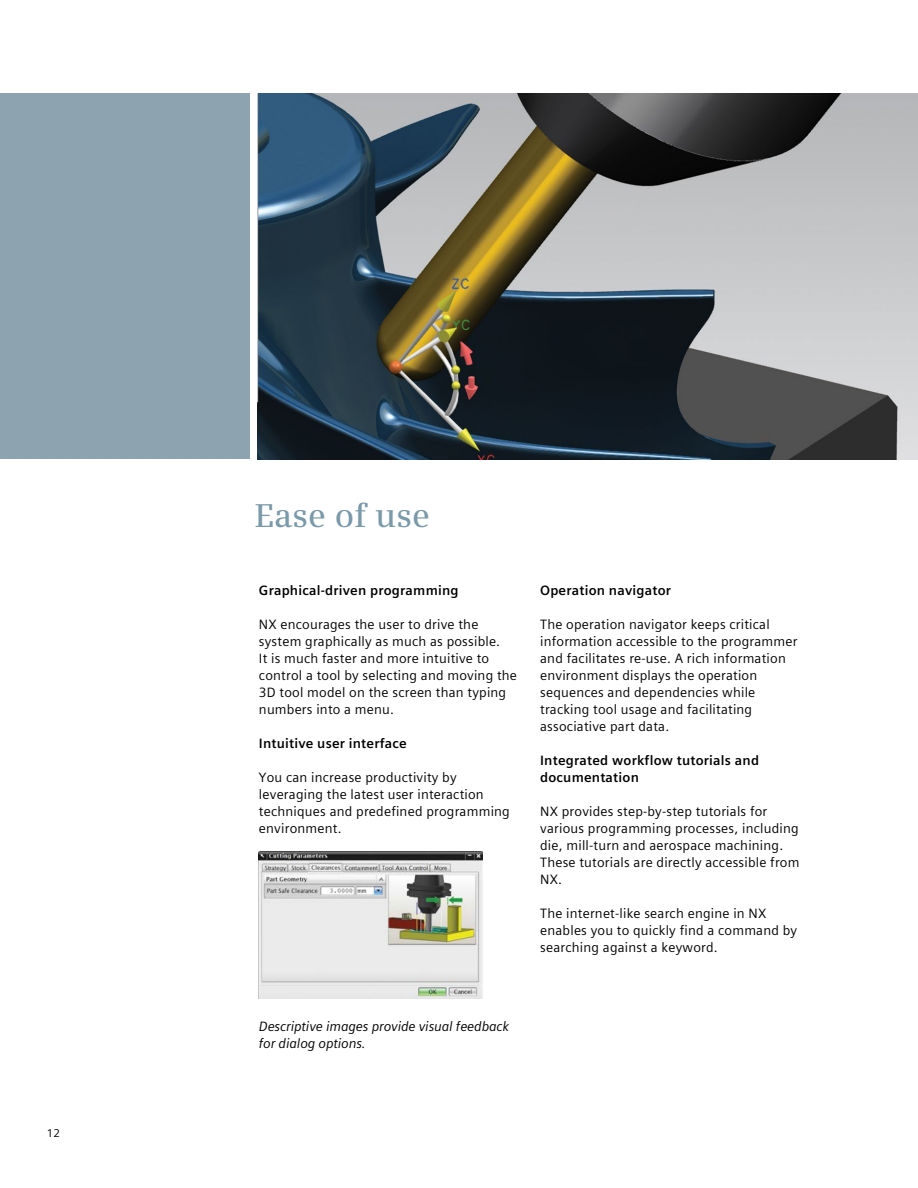
<style>
.page{position:relative;width:918px;height:1188px;background:#fff}
.page>*{position:absolute;margin:0;border:0;box-sizing:border-box;transform-origin:0 0}
._01__Headline__22pt{font:600 33px "Siemens Serif";letter-spacing:.005em;color:#7b9aa9}
._03__Copy_Roman__9pt{font:13.5px/17px "Siemens Sans Global";letter-spacing:.015em;color:#000}
._02__Subhead___9pt_0{font:700 13.5px/17px "Siemens Sans Global";letter-spacing:.015em;color:#000}
.t1{font:italic 13.5px/17px "Siemens Sans Global";letter-spacing:-.01em;color:#000}
.t2{font:11.25px "Siemens Sans Global";color:#000}
</style>
<div class="page">
<img style="left:258px;top:93px;width:660px;height:366px">
<img style="left:259px;top:851px;width:223px;height:147px">
<div style="left:0;top:93px;width:249px;height:366px;background:#8da3b0"></div>
<p class="t2" style="left:47px;top:1124px;width:15px">12</p>
<p class="_01__Headline__22pt" style="left:255px;top:496px;width:177px">Ease of use</p>
<p class="_02__Subhead___9pt_0" style="left:259px;top:582px;width:201px">Graphical-driven programming</p>
<p class="_03__Copy_Roman__9pt" style="left:259px;top:616px;width:260px">NX encourages the user to drive the system graphically as much as possible.<br>It is much faster and more intuitive to control a tool by selecting and moving the 3D tool model on the screen than typing numbers into a menu.</p>
<p class="_02__Subhead___9pt_0" style="left:259px;top:735px;width:150px">Intuitive user interface</p>
<p class="_03__Copy_Roman__9pt" style="left:259px;top:769px;width:199px">You can increase productivity by</p>
<p class="_03__Copy_Roman__9pt" style="left:259px;top:786px;width:226px">leveraging the latest user interaction</p>
<p class="_03__Copy_Roman__9pt" style="left:259px;top:803px;width:252px">techniques and predefined programming environment.</p>
<p class="_02__Subhead___9pt_0" style="left:540px;top:582px;width:132px">Operation navigator</p>
<p class="_03__Copy_Roman__9pt" style="left:540px;top:616px;width:259px">The operation navigator keeps critical information accessible to the programmer and facilitates re-use. A rich information environment displays the operation sequences and dependencies while tracking tool usage and facilitating associative part data.</p>
<p class="_02__Subhead___9pt_0" style="left:540px;top:752px;width:220px">Integrated workflow tutorials and documentation</p>
<p class="_03__Copy_Roman__9pt" style="left:540px;top:803px;width:261px">NX provides step-by-step tutorials for various programming processes, including die, mill-turn and aerospace machining.<br>These tutorials are directly accessible from NX.</p>
<p class="_03__Copy_Roman__9pt" style="left:540px;top:905px;width:259px">The internet-like search engine in NX enables you to quickly find a command by searching against a keyword.</p>
<p class="t1" style="left:259px;top:1018px;width:252px">Descriptive images provide visual feedback for dialog options.</p>
</div>
